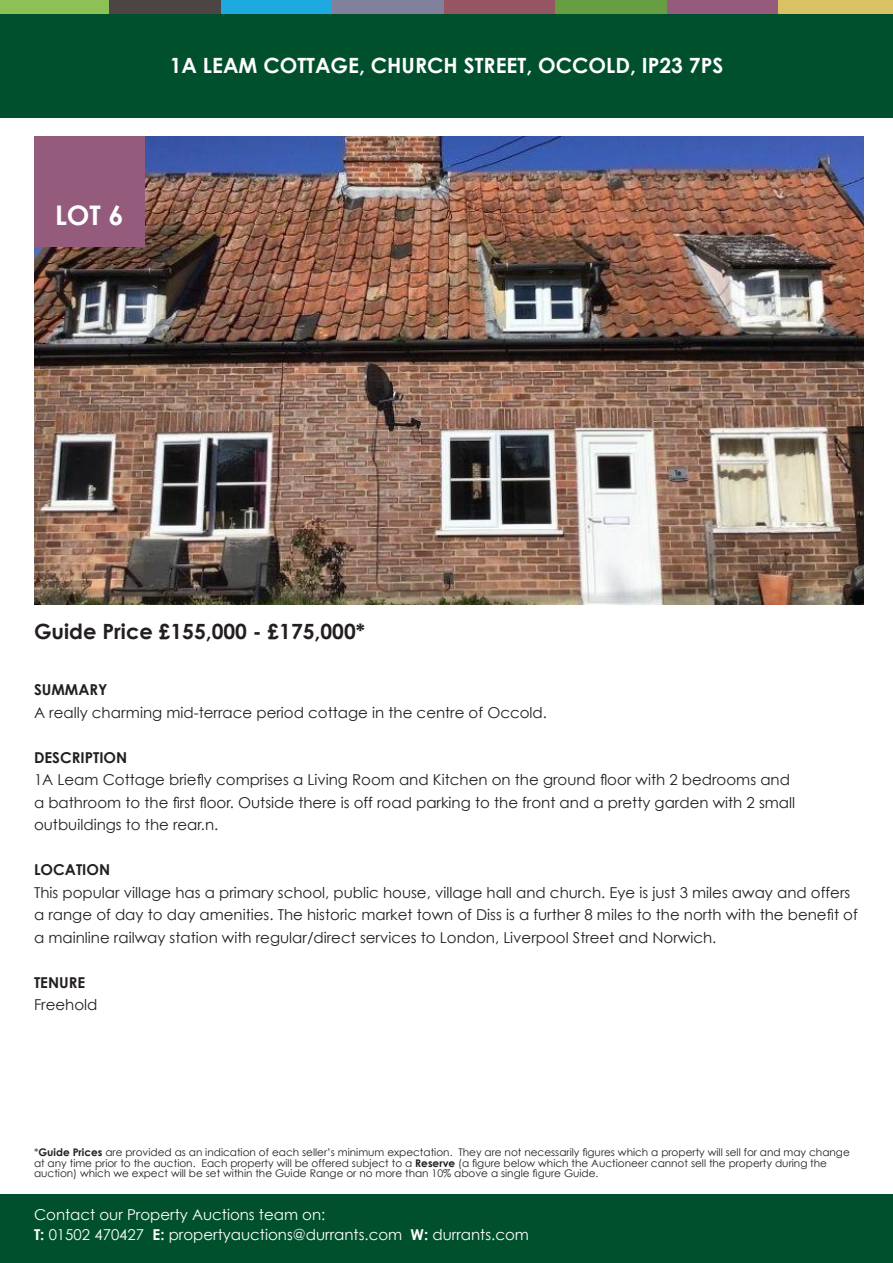
<style>
.page{position:relative;width:893px;height:1263px;background:#fff}
.page>*{position:absolute;margin:0;border:0;box-sizing:border-box;transform-origin:0 0}
.t1{font:700 27px "Century Gothic";color:#fff}
.t2{font:700 24px "Century Gothic";color:#fff}
.t3{font:700 21px "Century Gothic";color:#fff}
.t4{font:700 21px "Century Gothic";color:#231f20}
.t5{font:15px/22.5px "Century Gothic";color:#231f20}
.Trajan_Regular{font:15px "Century Gothic";color:#fff}
.t6{font:700 15px "Century Gothic";color:#231f20}
.t7{font:10.5px/10.5px "Century Gothic";color:#231f20}
.s1{font-weight:700}
</style>
<div class="page">
<img style="left:34px;top:136px;width:830px;height:469px">
<div style="left:0;top:0;width:893px;height:117px;background:#00502e"></div>
<div style="left:0;top:0;width:110px;height:13px;background:#8dc055"></div>
<div style="left:110px;top:0;width:111px;height:13px;background:#4d4543"></div>
<div style="left:221px;top:0;width:112px;height:13px;background:#1fa9e1"></div>
<div style="left:333px;top:0;width:111px;height:13px;background:#81819e"></div>
<div style="left:444px;top:0;width:112px;height:13px;background:#955563"></div>
<div style="left:667px;top:0;width:112px;height:13px;background:#955b7d"></div>
<div style="left:779px;top:0;width:114px;height:13px;background:#d9c164"></div>
<div style="left:556px;top:0;width:111px;height:13px;background:#679d43"></div>
<div style="left:0;top:1195px;width:893px;height:68px;background:#00502e"></div>
<div style="left:34px;top:136px;width:111px;height:111px;background:#955b7d"></div>
<p class="t2" style="left:194px;top:51px;width:502px">DURRANTS AUCTIONS CALENDAR 2021-2022</p>
<p class="t3" style="left:170px;top:52px;width:555px">1A LEAM COTTAGE, CHURCH STREET, OCCOLD, IP23 7PS</p>
<p class="t1" style="left:55px;top:199px;width:70px">LOT 6</p>
<p class="t4" style="left:34px;top:618px;width:332px">Guide Price £155,000 - £175,000*</p>
<p class="t6" style="left:34px;top:680px;width:75px">SUMMARY</p>
<p class="t5" style="left:34px;top:701px;width:514px">A really charming mid-terrace period cottage in the centre of Occold.</p>
<p class="t6" style="left:34px;top:748px;width:95px">DESCRIPTION</p>
<p class="t5" style="left:34px;top:768px;width:763px">1A Leam Cottage briefly comprises a Living Room and Kitchen on the ground floor with 2 bedrooms and a bathroom to the first floor. Outside there is off road parking to the front and a pretty garden with 2 small outbuildings to the rear.n.</p>
<p class="t6" style="left:34px;top:860px;width:78px">LOCATION</p>
<p class="t5" style="left:34px;top:881px;width:825px">This popular village has a primary school, public house, village hall and church. Eye is just 3 miles away and offers a range of day to day amenities. The historic market town of Diss is a further 8 miles to the north with the benefit of a mainline railway station with regular/direct services to London, Liverpool Street and Norwich.</p>
<p class="t6" style="left:34px;top:973px;width:53px">TENURE</p>
<p class="t5" style="left:34px;top:993px;width:65px">Freehold</p>
<p class="t7" style="left:34px;top:1147px;width:817px">*<span class="s1">Guide Prices</span> are provided as an indication of each seller’s minimum expectation. They are not necessarily figures which a property will sell for and may change at any time prior to the auction. Each property will be offered subject to a <span class="s1">Reserve</span> (a figure below which the Auctioneer cannot sell the property during the</p>
<p class="t7" style="left:34px;top:1168px;width:566px">auction) which we expect will be set within the Guide Range or no more than 10% above a single figure Guide.</p>
<p class="Trajan_Regular" style="left:34px;top:1205px;width:293px">Contact our Property Auctions team on:</p>
<p class="Trajan_Regular" style="left:34px;top:1225px;width:496px"><span class="s1">T:</span> 01502 470427 <span class="s1">E:</span> propertyauctions@durrants.com <span class="s1">W:</span> durrants.com</p>
</div>
